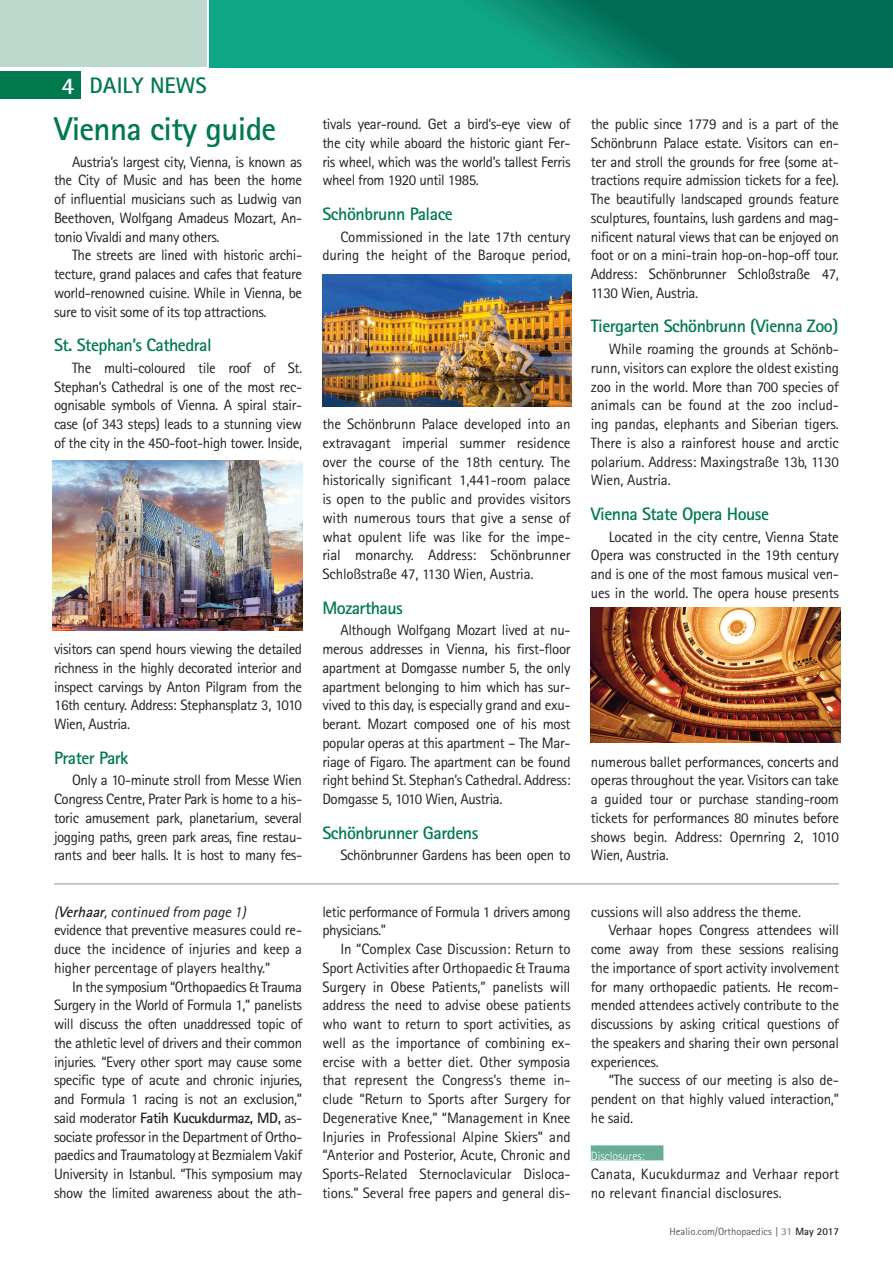
<style>
.page{position:relative;width:893px;height:1263px;background:#fff}
.page>*{position:absolute;margin:0;border:0;box-sizing:border-box;transform-origin:0 0}
.t1{font:700 33px "Rotis Sans Serif";letter-spacing:-.02em;color:#00794e}
.t2{font:700 22.5px "Rotis Sans Serif";color:#00794e}
.t3{font:700 18px "Rotis Sans Serif";letter-spacing:-.03em;color:#00794e}
.t4{font:15px/18.8px "Rotis Sans Serif";letter-spacing:-.02em;color:#231f20;text-align:justify}
.t5{font:15px/18.8px "Rotis Sans Serif";color:#231f20}
.t6{font:italic 15px "Rotis Sans Serif";color:#231f20}
.t7{font:300 12px "Rotis Sans Serif";color:#fff}
.t8{font:10.5px "Rotis Sans Serif";color:#57585a}
.s1{font-size:24px;color:#fff}
.s2{font-weight:700}
.s3{font-weight:300;color:#231f20}
.s4{font-weight:800;color:#939598}
.s5{font-weight:700;color:#231f20}
</style>
<div class="page">
<div style="left:0;top:0;width:207px;height:67px;background:#bdd9ce"></div>
<div style="left:591px;top:1145px;width:72px;height:15px;background:#69ad95"></div>
<hr style="left:54px;top:883px;width:785px;height:1px;background:#939598">
<img style="left:53px;top:461px;width:249px;height:170px">
<img style="left:322px;top:274px;width:250px;height:132px">
<img style="left:591px;top:608px;width:249px;height:134px">
<div style="left:0;top:71px;width:81px;height:27px;background:#00794e"></div>
<svg style="left:210px;top:0;width:683px;height:67px"></svg>
<h2 class="t2" style="left:61px;top:72px;width:147px"><span class="s1">4</span> DAILY NEWS</h2>
<h1 class="t1" style="left:54px;top:108px;width:224px">Vienna city guide</h1>
<p class="t4" style="left:54px;top:152px;width:250px;text-indent:18px">Austria’s largest city, Vienna, is known as the City of Music and has been the home of influential musicians such as Ludwig van Beethoven, Wolfgang Amadeus Mozart, An&shy;tonio Vivaldi and many others.</p>
<p class="t4" style="left:54px;top:246px;width:250px;text-indent:18px">The streets are lined with historic archi&shy;tecture, grand palaces and cafes that feature world-renowned cuisine. While in Vienna, be sure to visit some of its top attractions.</p>
<p class="t3" style="left:54px;top:334px;width:159px">St. Stephan’s Cathedral</p>
<p class="t4" style="left:54px;top:358px;width:250px;text-indent:18px">The multi-coloured tile roof of St.<br>Stephan’s Cathedral is one of the most rec&shy;ognisable symbols of Vienna. A spiral stair&shy;case (of 343 steps) leads to a stunning view of the city in the 450-foot-high tower. Inside,</p>
<p class="t4" style="left:54px;top:639px;width:250px">visitors can spend hours viewing the detailed richness in the highly decorated interior and inspect carvings by Anton Pilgram from the 16th century. Address: Stephansplatz 3, 1010<br>Wien, Austria.</p>
<p class="t3" style="left:54px;top:746px;width:76px">Prater Park</p>
<p class="t4" style="left:54px;top:771px;width:250px;text-indent:18px">Only a 10-minute stroll from Messe Wien Congress Centre, Prater Park is home to a his&shy;toric amusement park, planetarium, several jogging paths, green park areas, fine restau&shy;rants and beer halls. It is host to many fes-</p>
<p class="t6" style="left:54px;top:903px;width:193px">(<span class="s2">Verhaar</span>, continued from page 1)</p>
<p class="t4" style="left:54px;top:921px;width:250px">evidence that preventive measures could re&shy;duce the incidence of injuries and keep a higher percentage of players healthy.”</p>
<p class="t4" style="left:54px;top:977px;width:250px;text-indent:18px">In the symposium “Orthopaedics &amp; Trauma Surgery in the World of Formula 1,” panelists will discuss the often unaddressed topic of the athletic level of drivers and their common injuries. “Every other sport may cause some specific type of acute and chronic injuries, and Formula 1 racing is not an exclusion,” said moderator <span class="s2">Fatih Kucukdurmaz, MD,</span> as&shy;sociate professor in the Department of Ortho&shy;paedics and Traumatology at Bezmialem Vakif University in Istanbul. “This symposium may show the limited awareness about the ath-</p>
<p class="t4" style="left:322px;top:114px;width:250px">tivals year-round. Get a bird’s-eye view of the city while aboard the historic giant Fer&shy;ris wheel, which was the world’s tallest Ferris wheel from 1920 until 1985.</p>
<p class="t3" style="left:322px;top:202px;width:132px">Schönbrunn Palace</p>
<p class="t4" style="left:322px;top:227px;width:250px;text-align:right">Commissioned in the late 17th century during the height of the Baroque period,</p>
<p class="t4" style="left:322px;top:414px;width:250px">the Schönbrunn Palace developed into an extravagant imperial summer residence over the course of the 18th century. The historically significant 1,441-room palace is open to the public and provides visitors with numerous tours that give a sense of what opulent life was like for the impe&shy;rial monarchy. Address: Schönbrunner Schloßstraße 47, 1130 Wien, Austria.</p>
<p class="t3" style="left:322px;top:596px;width:82px">Mozarthaus</p>
<p class="t4" style="left:322px;top:621px;width:250px;text-indent:18px">Although Wolfgang Mozart lived at nu&shy;merous addresses in Vienna, his first-floor apartment at Domgasse number 5, the only apartment belonging to him which has sur&shy;vived to this day, is especially grand and exu&shy;berant. Mozart composed one of his most popular operas at this apartment – The Mar&shy;riage of Figaro. The apartment can be found right behind St. Stephan’s Cathedral. Address:<br>Domgasse 5, 1010 Wien, Austria.</p>
<p class="t3" style="left:322px;top:821px;width:158px">Schönbrunner Gardens</p>
<p class="t4" style="left:340px;top:846px;width:232px">Schönbrunner Gardens has been open to</p>
<p class="t4" style="left:322px;top:902px;width:250px">letic performance of Formula 1 drivers among physicians.”</p>
<p class="t4" style="left:322px;top:939px;width:250px;text-indent:18px">In “Complex Case Discussion: Return to Sport Activities after Orthopaedic &amp; Trauma Surgery in Obese Patients,” panelists will address the need to advise obese patients who want to return to sport activities, as well as the importance of combining ex&shy;ercise with a better diet. Other symposia that represent the Congress’s theme in&shy;clude “Return to Sports after Surgery for Degenerative Knee,” “Management in Knee Injuries in Professional Alpine Skiers” and “Anterior and Posterior, Acute, Chronic and Sports-Related Sternoclavicular Disloca&shy;tions.” Several free papers and general dis-</p>
<p class="t4" style="left:591px;top:114px;width:250px">the public since 1779 and is a part of the Schönbrunn Palace estate. Visitors can en&shy;ter and stroll the grounds for free (some at&shy;tractions require admission tickets for a fee).<br>The beautifully landscaped grounds feature sculptures, fountains, lush gardens and mag&shy;nificent natural views that can be enjoyed on foot or on a mini-train hop-on-hop-off tour.<br>Address: Schönbrunner Schloßstraße 47, 1130 Wien, Austria.</p>
<p class="t3" style="left:591px;top:315px;width:249px">Tiergarten Schönbrunn (Vienna Zoo)</p>
<p class="t4" style="left:591px;top:339px;width:250px;text-indent:18px">While roaming the grounds at Schönb&shy;runn, visitors can explore the oldest existing zoo in the world. More than 700 species of animals can be found at the zoo includ&shy;ing pandas, elephants and Siberian tigers.<br>There is also a rainforest house and arctic polarium. Address: Maxingstraße 13b, 1130<br>Wien, Austria.</p>
<p class="t3" style="left:591px;top:502px;width:180px">Vienna State Opera House</p>
<p class="t4" style="left:591px;top:527px;width:250px;text-indent:18px">Located in the city centre, Vienna State Opera was constructed in the 19th century and is one of the most famous musical ven&shy;ues in the world. The opera house presents</p>
<p class="t4" style="left:591px;top:752px;width:250px">numerous ballet performances, concerts and operas throughout the year. Visitors can take a guided tour or purchase standing-room tickets for performances 80 minutes before shows begin. Address: Opernring 2, 1010<br>Wien, Austria.</p>
<p class="t4" style="left:591px;top:902px;width:212px">cussions will also address the theme.</p>
<p class="t4" style="left:609px;top:921px;width:232px">Verhaar hopes Congress attendees will</p>
<p class="t4" style="left:591px;top:939px;width:250px">come away from these sessions realising</p>
<p class="t4" style="left:591px;top:958px;width:250px">the importance of sport activity involvement</p>
<p class="t4" style="left:591px;top:977px;width:250px">for many orthopaedic patients. He recom-</p>
<p class="t4" style="left:591px;top:996px;width:250px">mended attendees actively contribute to the</p>
<p class="t4" style="left:591px;top:1014px;width:250px">discussions by asking critical questions of</p>
<p class="t4" style="left:591px;top:1033px;width:250px">the speakers and sharing their own personal</p>
<p class="t4" style="left:591px;top:1052px;width:70px">experiences.</p>
<p class="t4" style="left:609px;top:1071px;width:232px">“The success of our meeting is also de-</p>
<p class="t4" style="left:591px;top:1089px;width:250px">pendent on that highly valued interaction,”</p>
<p class="t4" style="left:591px;top:1108px;width:44px">he said.</p>
<p class="t7" style="left:591px;top:1149px;width:55px">Disclosures:</p>
<p class="t5" style="left:591px;top:1164px;width:250px">Canata, Kucukdurmaz and Verhaar report no relevant financial disclosures.</p>
<p class="t8" style="left:669px;top:1226px;width:171px">Healio.com/Orthopaedics <span class="s3">|</span> <span class="s4">31</span> <span class="s5">May 2017</span></p>
</div>
